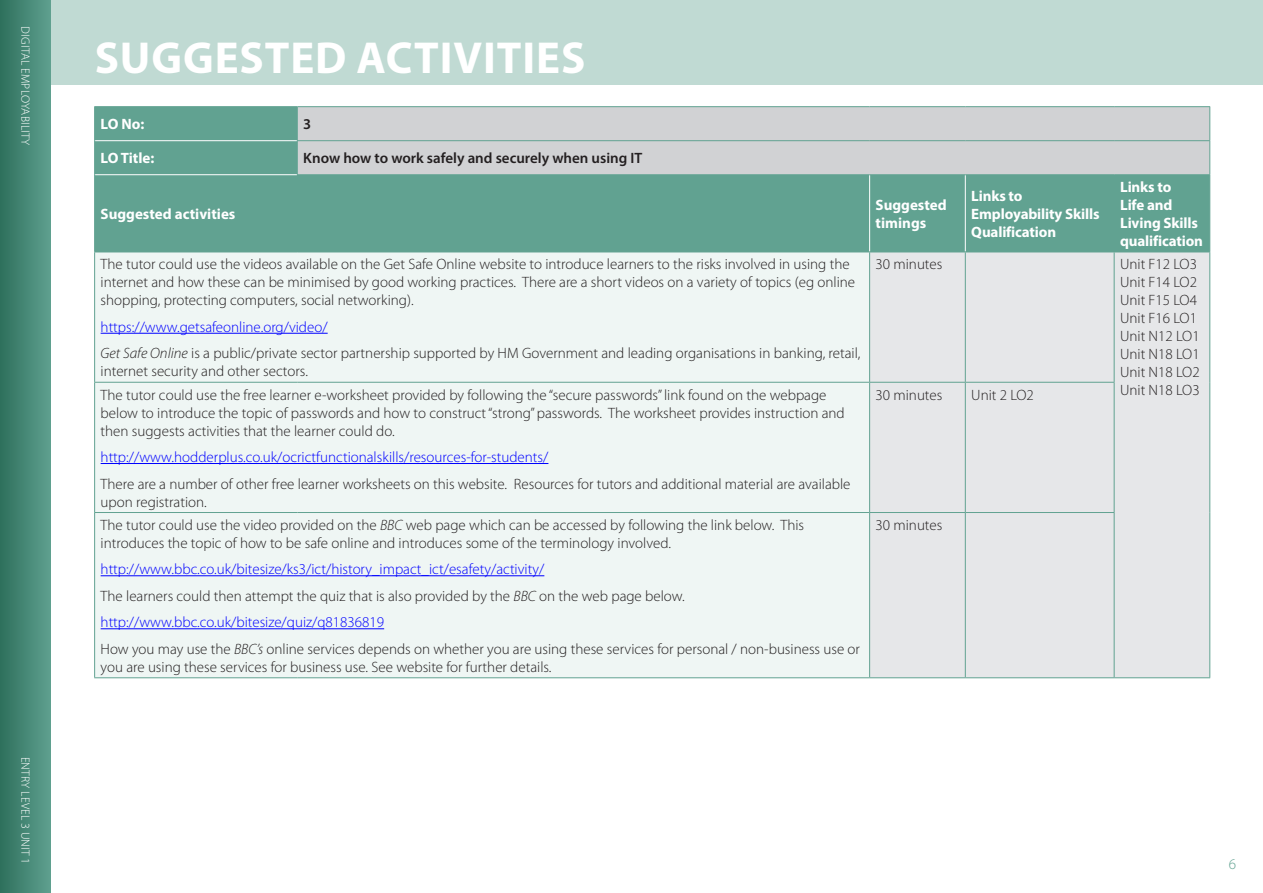
<style>
.page{position:relative;width:1263px;height:893px;background:#fff}
.page>*{position:absolute;margin:0;border:0;box-sizing:border-box;transform-origin:0 0}
.t1{font:700 45px "Myriad Pro";letter-spacing:.02em;color:#fff}
.Body_2{font:300 15px/18px "Myriad Pro";color:#231f20}
.Body_2-2{font:300 15px "Myriad Pro";color:#00f}
.Body_10pt{font:700 15px/18px "Myriad Pro";letter-spacing:-.01em;color:#fff}
.Body_10pt-2{font:300 15px "Myriad Pro";color:#231f20}
.Body_10pt-3{font:600 15px "Myriad Pro";color:#231f20}
.t2{font:300 15px "Myriad Pro";color:#61a291}
.t3{font:300 12px "Myriad Pro";letter-spacing:.02em;color:#fff}
.s1{font-style:italic}
</style>
<div class="page">
<div style="left:0;top:0;width:51px;height:893px;background:linear-gradient(to right,#2e705c,#5fa08f)"></div>
<div style="left:51px;top:0;width:1212px;height:85px;background:#c0dad3"></div>
<div style="left:95px;top:107px;width:1114px;height:145px;background:#61a291"></div>
<div style="left:298px;top:107px;width:911px;height:67px;background:#d1d2d4"></div>
<div style="left:95px;top:253px;width:774px;height:424px;background:#eff6f4"></div>
<div style="left:870px;top:253px;width:339px;height:424px;background:#e6e7e9"></div>
<hr style="left:95px;top:140px;width:202px;height:1px;background:#fff">
<hr style="left:95px;top:174px;width:202px;height:1px;background:#fff">
<hr style="left:869px;top:175px;width:1px;height:77px;background:#fff">
<hr style="left:965px;top:175px;width:1px;height:77px;background:#fff">
<hr style="left:94px;top:107px;width:1px;height:34px;background:#61a291">
<hr style="left:94px;top:106px;width:203px;height:1px;background:#61a291">
<hr style="left:297px;top:107px;width:1px;height:33px;background:#61a291">
<hr style="left:297px;top:106px;width:573px;height:1px;background:#61a291">
<hr style="left:870px;top:106px;width:95px;height:1px;background:#61a291">
<hr style="left:965px;top:106px;width:149px;height:1px;background:#61a291">
<hr style="left:1114px;top:106px;width:96px;height:1px;background:#61a291">
<hr style="left:1209px;top:107px;width:1px;height:33px;background:#61a291">
<hr style="left:94px;top:141px;width:1px;height:34px;background:#61a291">
<hr style="left:297px;top:141px;width:1px;height:33px;background:#61a291">
<hr style="left:297px;top:140px;width:573px;height:1px;background:#61a291">
<hr style="left:870px;top:140px;width:95px;height:1px;background:#61a291">
<hr style="left:965px;top:140px;width:149px;height:1px;background:#61a291">
<hr style="left:1114px;top:140px;width:96px;height:1px;background:#61a291">
<hr style="left:1209px;top:141px;width:1px;height:33px;background:#61a291">
<hr style="left:94px;top:175px;width:1px;height:77px;background:#61a291">
<hr style="left:297px;top:174px;width:573px;height:1px;background:#61a291">
<hr style="left:870px;top:174px;width:95px;height:1px;background:#61a291">
<hr style="left:965px;top:174px;width:149px;height:1px;background:#61a291">
<hr style="left:1114px;top:175px;width:1px;height:77px;background:#61a291">
<hr style="left:1114px;top:174px;width:96px;height:1px;background:#61a291">
<hr style="left:1209px;top:175px;width:1px;height:77px;background:#61a291">
<hr style="left:94px;top:252px;width:1px;height:130px;background:#61a291">
<hr style="left:94px;top:252px;width:203px;height:1px;background:#61a291">
<hr style="left:297px;top:252px;width:573px;height:1px;background:#61a291">
<hr style="left:869px;top:252px;width:1px;height:130px;background:#61a291">
<hr style="left:870px;top:252px;width:95px;height:1px;background:#61a291">
<hr style="left:965px;top:252px;width:1px;height:130px;background:#61a291">
<hr style="left:965px;top:252px;width:149px;height:1px;background:#61a291">
<hr style="left:1114px;top:252px;width:1px;height:130px;background:#61a291">
<hr style="left:1114px;top:252px;width:96px;height:1px;background:#61a291">
<hr style="left:1209px;top:252px;width:1px;height:130px;background:#61a291">
<hr style="left:1209px;top:382px;width:1px;height:130px;background:#61a291">
<hr style="left:1209px;top:512px;width:1px;height:165px;background:#61a291">
<hr style="left:94px;top:383px;width:1px;height:129px;background:#61a291">
<hr style="left:94px;top:382px;width:203px;height:1px;background:#61a291">
<hr style="left:297px;top:382px;width:573px;height:1px;background:#61a291">
<hr style="left:869px;top:383px;width:1px;height:129px;background:#61a291">
<hr style="left:870px;top:382px;width:95px;height:1px;background:#61a291">
<hr style="left:965px;top:383px;width:1px;height:129px;background:#61a291">
<hr style="left:965px;top:382px;width:149px;height:1px;background:#61a291">
<hr style="left:1114px;top:383px;width:1px;height:129px;background:#61a291">
<hr style="left:94px;top:513px;width:1px;height:164px;background:#61a291">
<hr style="left:94px;top:512px;width:203px;height:1px;background:#61a291">
<hr style="left:297px;top:512px;width:573px;height:1px;background:#61a291">
<hr style="left:869px;top:513px;width:1px;height:164px;background:#61a291">
<hr style="left:870px;top:512px;width:95px;height:1px;background:#61a291">
<hr style="left:965px;top:513px;width:1px;height:164px;background:#61a291">
<hr style="left:965px;top:512px;width:149px;height:1px;background:#61a291">
<hr style="left:1114px;top:513px;width:1px;height:164px;background:#61a291">
<hr style="left:94px;top:677px;width:203px;height:1px;background:#61a291">
<hr style="left:297px;top:677px;width:573px;height:1px;background:#61a291">
<hr style="left:870px;top:677px;width:95px;height:1px;background:#61a291">
<hr style="left:965px;top:677px;width:149px;height:1px;background:#61a291">
<hr style="left:1114px;top:677px;width:96px;height:1px;background:#61a291">
<hr style="left:101px;top:333px;width:227px;height:1px;background:#00f">
<hr style="left:101px;top:463px;width:447px;height:1px;background:#00f">
<hr style="left:101px;top:575px;width:443px;height:1px;background:#00f">
<hr style="left:101px;top:628px;width:283px;height:1px;background:#00f">
<p class="t3" style="left:32px;top:26px;width:120px;rotate:90deg">DIGITAL EMPLOYABILITY</p>
<p class="t3" style="left:32px;top:756px;width:109px;rotate:90deg">ENTRY LEVEL 3 UNIT 1</p>
<p class="t1" style="left:95px;top:28px;width:492px">SUGGESTED ACTIVITIES</p>
<p class="Body_10pt" style="left:101px;top:115px;width:45px">LO No:</p>
<p class="Body_10pt-3" style="left:303px;top:115px;width:10px">3</p>
<p class="Body_10pt" style="left:101px;top:149px;width:55px">LO Title:</p>
<p class="Body_10pt-3" style="left:303px;top:149px;width:341px">Know how to work safely and securely when using IT</p>
<p class="Body_10pt" style="left:101px;top:204px;width:136px">Suggested activities</p>
<p class="Body_10pt" style="left:876px;top:195px;width:73px">Suggested timings</p>
<p class="Body_10pt" style="left:971px;top:186px;width:130px">Links to<br>Employability Skills<br>Qualification</p>
<p class="Body_10pt" style="left:1120px;top:177px;width:84px">Links to<br>Life and<br>Living Skills qualification</p>
<p class="Body_2" style="left:101px;top:255px;width:756px">The tutor could use the videos available on the Get Safe Online website to introduce learners to the risks involved in using the internet and how these can be minimised by good working practices. There are a short videos on a variety of topics (eg online shopping, protecting computers, social networking).</p>
<p class="Body_2-2" style="left:101px;top:318px;width:229px">https://www.getsafeonline.org/video/</p>
<p class="Body_2" style="left:101px;top:344px;width:761px"><span class="s1">Get Safe Online</span> is a public/private sector partnership supported by HM Government and leading organisations in banking, retail, internet security and other sectors.</p>
<p class="Body_10pt-2" style="left:876px;top:256px;width:68px">30 minutes</p>
<p class="Body_10pt-2" style="left:1120px;top:256px;width:78px">Unit F12 LO3</p>
<p class="Body_10pt-2" style="left:1120px;top:274px;width:78px">Unit F14 LO2</p>
<p class="Body_10pt-2" style="left:1120px;top:292px;width:78px">Unit F15 LO4</p>
<p class="Body_10pt-2" style="left:1120px;top:310px;width:78px">Unit F16 LO1</p>
<p class="Body_10pt-2" style="left:1120px;top:328px;width:81px">Unit N12 LO1</p>
<p class="Body_10pt-2" style="left:1120px;top:346px;width:81px">Unit N18 LO1</p>
<p class="Body_10pt-2" style="left:1120px;top:364px;width:81px">Unit N18 LO2</p>
<p class="Body_10pt-2" style="left:1120px;top:382px;width:81px">Unit N18 LO3</p>
<p class="Body_2" style="left:101px;top:386px;width:746px">The tutor could use the free learner e-worksheet provided by following the “secure passwords” link found on the webpage below to introduce the topic of passwords and how to construct “strong” passwords. The worksheet provides instruction and then suggests activities that the learner could do.</p>
<p class="Body_2-2" style="left:101px;top:449px;width:449px">http://www.hodderplus.co.uk/ocrictfunctionalskills/resources-for-students/</p>
<p class="Body_2" style="left:101px;top:475px;width:751px">There are a number of other free learner worksheets on this website. Resources for tutors and additional material are available upon registration.</p>
<p class="Body_10pt-2" style="left:876px;top:386px;width:68px">30 minutes</p>
<p class="Body_10pt-2" style="left:971px;top:386px;width:64px">Unit 2 LO2</p>
<p class="Body_2" style="left:101px;top:516px;width:705px">The tutor could use the video provided on the <span class="s1">BBC</span> web page which can be accessed by following the link below. This introduces the topic of how to be safe online and introduces some of the terminology involved.</p>
<p class="Body_2-2" style="left:101px;top:561px;width:445px">http://www.bbc.co.uk/bitesize/ks3/ict/history_impact_ict/esafety/activity/</p>
<p class="Body_2" style="left:101px;top:587px;width:586px">The learners could then attempt the quiz that is also provided by the <span class="s1">BBC</span> on the web page below.</p>
<p class="Body_2-2" style="left:101px;top:614px;width:285px">http://www.bbc.co.uk/bitesize/quiz/q81836819</p>
<p class="Body_2" style="left:101px;top:640px;width:761px">How you may use the <span class="s1">BBC’s</span> online services depends on whether you are using these services for personal / non-business use or you are using these services for business use. See website for further details.</p>
<p class="Body_10pt-2" style="left:876px;top:516px;width:68px">30 minutes</p>
<p class="t2" style="left:1229px;top:855px;width:9px">6</p>
</div>
